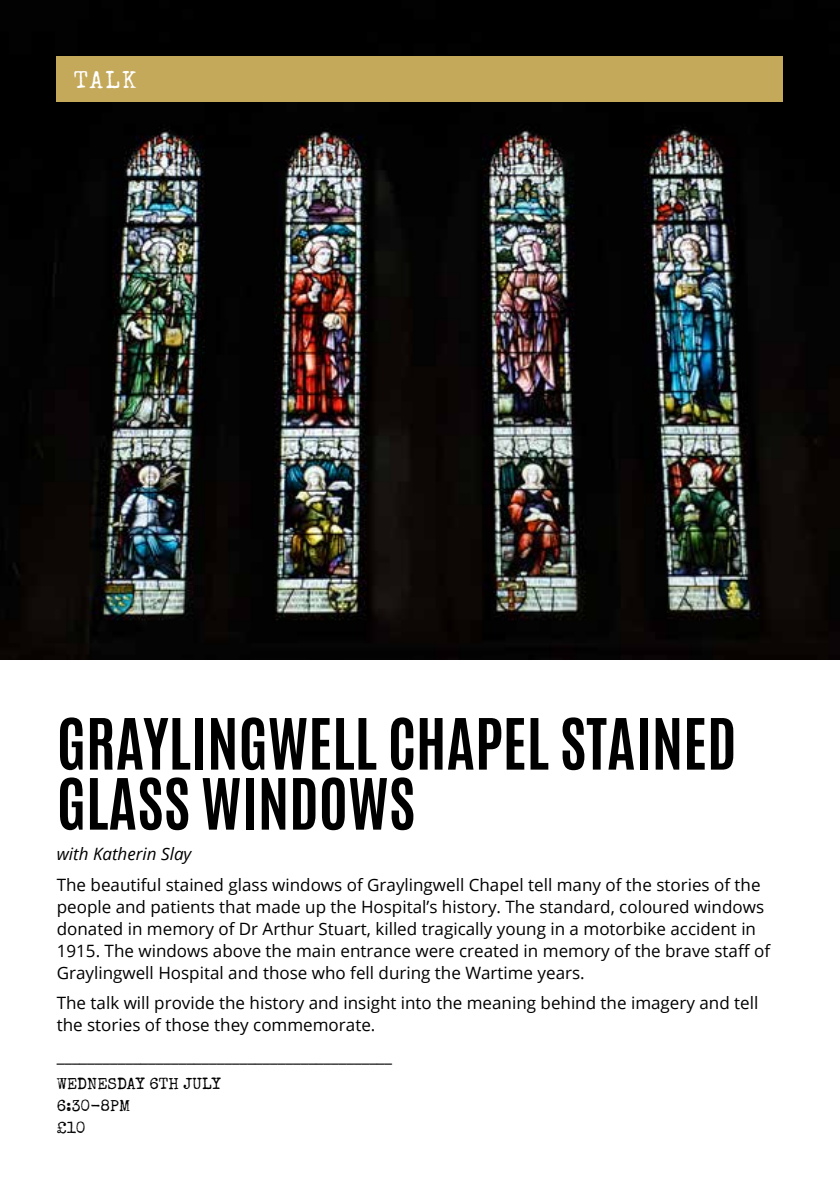
<style>
.page{position:relative;width:840px;height:1191px;background:#fff}
.page>*{position:absolute;margin:0;border:0;box-sizing:border-box;transform-origin:0 0}
.t1{font:700 60px/60px "Antonio";color:#000}
.t2{font:24px "Special Elite";color:#fff}
.t3{font:17px/22px "Open Sans";color:#000}
.t4{font:italic 17px "Open Sans";color:#000}
.t5{font:16px/22px "Special Elite";color:#000}
</style>
<div class="page">
<img style="left:0;top:0;width:839px;height:659px">
<div style="left:57px;top:57px;width:725px;height:45px;background:#c4a95a"></div>
<h2 class="t2" style="left:74px;top:65px;width:64px">TALK</h2>
<h1 class="t1" style="left:57px;top:715px;width:681px">GRAYLINGWELL CHAPEL STAINED<br>GLASS WINDOWS</h1>
<p class="t4" style="left:57px;top:842px;width:136px">with Katherin Slay</p>
<p class="t3" style="left:57px;top:873px;width:714px">The beautiful stained glass windows of Graylingwell Chapel tell many of the stories of the people and patients that made up the Hospital’s history. The standard, coloured windows donated in memory of Dr Arthur Stuart, killed tragically young in a motorbike accident in 1915. The windows above the main entrance were created in memory of the brave staff of Graylingwell Hospital and those who fell during the Wartime years.</p>
<p class="t3" style="left:57px;top:991px;width:702px">The talk will provide the history and insight into the meaning behind the imagery and tell the stories of those they commemorate.</p>
<p class="t3" style="left:57px;top:1044px;width:337px">____________________________________________</p>
<p class="t5" style="left:57px;top:1073px;width:165px">WEDNESDAY 6TH JULY<br>6:30-8PM<br>£10</p>
</div>
